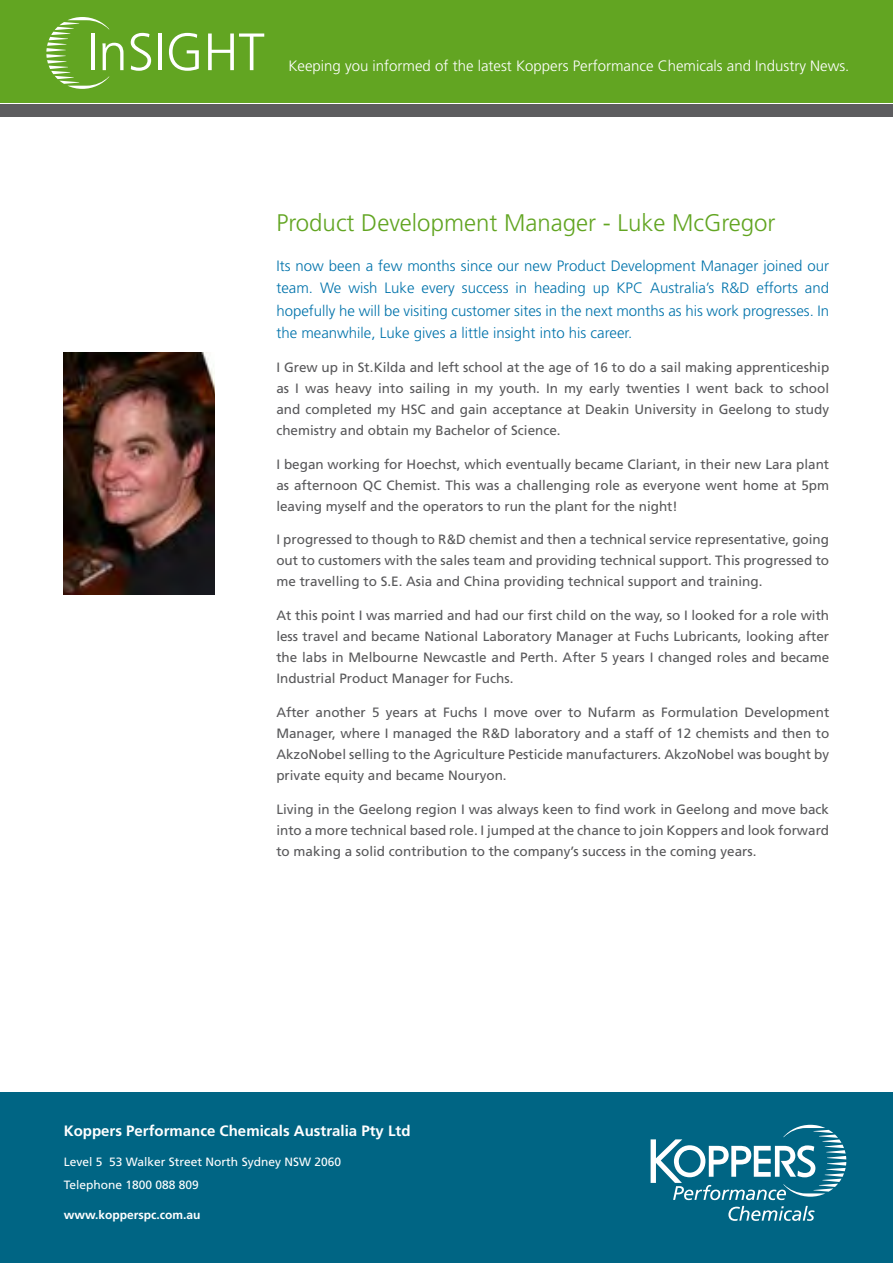
<style>
.page{position:relative;width:893px;height:1263px;background:#fff}
.page>*{position:absolute;margin:0;border:0;box-sizing:border-box;transform-origin:0 0}
.t1{font:300 52.5px "Frutiger LT Std";color:#fff}
.t2{font:300 24px "Frutiger LT Std";color:#62a522}
.t3{font:300 15px/22.5px "Frutiger LT Std";color:#0073ab;text-align:justify}
.t4{font:300 15px "Frutiger LT Std";color:#fff}
.t5{font:700 15px "Frutiger LT Std";color:#fff}
.t6{font:13.5px/21px "Frutiger LT Std";color:#58585a;text-align:justify}
.t7{font:12px/22.2px "Frutiger LT Std";color:#fff}
.t8{font:700 12px "Frutiger LT Std";color:#fff}
</style>
<div class="page">
<div style="left:0;top:1093px;width:893px;height:170px;background:#006584"></div>
<div style="left:0;top:104px;width:893px;height:13px;background:#5d5d5f"></div>
<svg style="left:728px;top:1206px;width:87px;height:15px"></svg>
<svg style="left:651px;top:1125px;width:195px;height:75px"></svg>
<div style="left:0;top:0;width:893px;height:102px;background:#62a522"></div>
<svg style="left:46px;top:17px;width:63px;height:72px"></svg>
<img style="left:64px;top:353px;width:151px;height:242px">
<h1 class="t1" style="left:87px;top:22px;width:179px">InSIGHT</h1>
<p class="t4" style="left:288px;top:57px;width:562px">Keeping you informed of the latest Koppers Performance Chemicals and Industry News.</p>
<h2 class="t2" style="left:276px;top:209px;width:501px">Product Development Manager - Luke McGregor</h2>
<p class="t3" style="left:276px;top:254px;width:554px">Its now been a few months since our new Product Development Manager joined our team. We wish Luke every success in heading up KPC Australia’s R&amp;D efforts and hopefully he will be visiting customer sites in the next months as his work progresses. In the meanwhile, Luke gives a little insight into his career.</p>
<p class="t6" style="left:276px;top:357px;width:554px">I Grew up in St.Kilda and left school at the age of 16 to do a sail making apprenticeship as I was heavy into sailing in my youth. In my early twenties I went back to school and completed my HSC and gain acceptance at Deakin University in Geelong to study chemistry and obtain my Bachelor of Science.</p>
<p class="t6" style="left:276px;top:454px;width:554px">I began working for Hoechst, which eventually became Clariant, in their new Lara plant as afternoon QC Chemist. This was a challenging role as everyone went home at 5pm leaving myself and the operators to run the plant for the night!</p>
<p class="t6" style="left:276px;top:529px;width:554px">I progressed to though to R&amp;D chemist and then a technical service representative, going out to customers with the sales team and providing technical support. This progressed to me travelling to S.E. Asia and China providing technical support and training.</p>
<p class="t6" style="left:276px;top:605px;width:554px">At this point I was married and had our first child on the way, so I looked for a role with less travel and became National Laboratory Manager at Fuchs Lubricants, looking after the labs in Melbourne Newcastle and Perth. After 5 years I changed roles and became Industrial Product Manager for Fuchs.</p>
<p class="t6" style="left:276px;top:702px;width:554px">After another 5 years at Fuchs I move over to Nufarm as Formulation Development Manager, where I managed the R&amp;D laboratory and a staff of 12 chemists and then to AkzoNobel selling to the Agriculture Pesticide manufacturers. AkzoNobel was bought by private equity and became Nouryon.</p>
<p class="t6" style="left:276px;top:799px;width:554px">Living in the Geelong region I was always keen to find work in Geelong and move back into a more technical based role. I jumped at the chance to join Koppers and look forward to making a solid contribution to the company’s success in the coming years.</p>
<p class="t5" style="left:64px;top:1121px;width:348px">Koppers Performance Chemicals Australia Pty Ltd</p>
<p class="t7" style="left:64px;top:1151px;width:279px">Level 5 53 Walker Street North Sydney NSW 2060<br>Telephone 1800 088 809</p>
<p class="t8" style="left:64px;top:1208px;width:138px">www.kopperspc.com.au</p>
</div>
